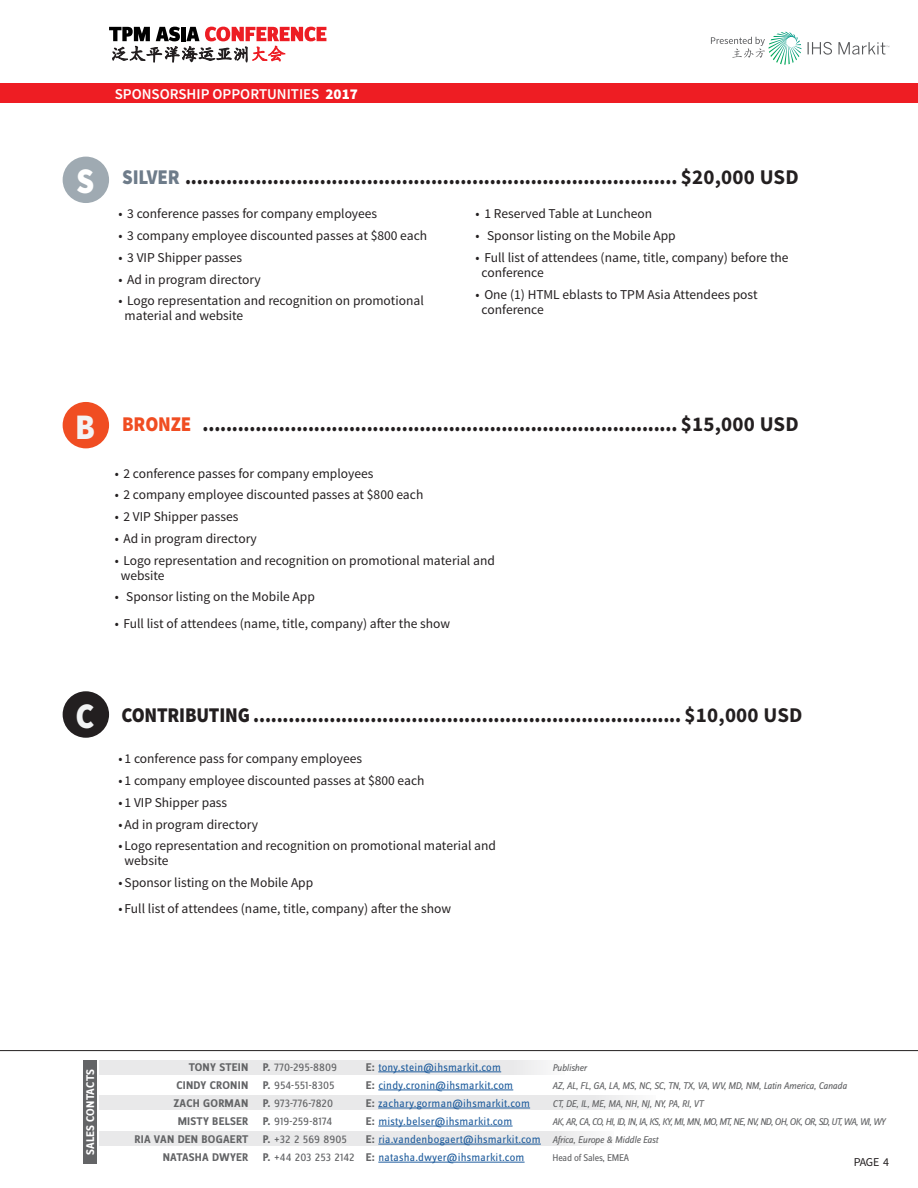
<style>
.page{position:relative;width:918px;height:1188px;background:#fff}
.page>*{position:absolute;margin:0;border:0;box-sizing:border-box;transform-origin:0 0}
.intro_text{font:900 36px "Source Sans Pro";color:#f2f3f4;scale:.9 1}
.intro_text-2{font:900 36px "Source Sans Pro";color:#fff;scale:.9 1}
.sponsor_hed{font:900 21px "Source Sans Pro";letter-spacing:-.01em;color:#231f20;scale:.9 1}
.t1{font:600 15px "Source Sans Pro";color:#fff}
.t2{font:13.5px/15px "Source Sans Pro";color:#231f20}
.t3{font:12px "Source Sans Pro";color:#231f20}
.t4{font:11.55px "Zine Sans Dis";letter-spacing:.02em;color:#215e9e}
.t5{font:700 11.55px "Zine Sans Dis";letter-spacing:.02em;color:#636466}
.t6{font:11.55px "Zine Sans Dis";letter-spacing:.01em;color:#636466}
.t7{font:700 11.55px "Zine Sans Dis";letter-spacing:.02em;color:#fff}
.t8{font:italic 10.2px "Zine Sans Dis";letter-spacing:-.035em;color:#636466}
.t9{font:italic 10.2px "Zine Sans Dis";letter-spacing:-.06em;color:#636466}
.t10{font:10.2px "Zine Sans Dis";letter-spacing:-.025em;color:#636466}
.s1{font-weight:900}
.s2{color:#6e7c8a}
.s3{font-weight:700}
.s4{color:#f04d22}
.s5{font-weight:700;color:#636466}
.s6{font-style:italic;font-size:10.2px;color:#636466}
.s7{color:#636466}
</style>
<div class="page">
<svg style="left:808px;top:42px;width:24px;height:13px"></svg>
<svg style="left:838px;top:42px;width:51px;height:13px"></svg>
<svg style="left:711px;top:32px;width:90px;height:33px"></svg>
<hr style="left:0;top:1050px;width:918px;height:1px;background:#231f20">
<div style="left:0;top:83px;width:918px;height:20px;background:#ee1d23"></div>
<svg style="left:109px;top:27px;width:217px;height:35px"></svg>
<div style="left:99px;top:1060px;width:465px;height:14px;background:#e9e9ea"></div>
<div style="left:99px;top:1095px;width:557px;height:14px;background:#e9e9ea"></div>
<div style="left:99px;top:1132px;width:515px;height:14px;background:#e9e9ea"></div>
<hr style="left:378px;top:1072px;width:123px;height:1px;background:#215e9e">
<hr style="left:378px;top:1090px;width:135px;height:1px;background:#215e9e">
<hr style="left:378px;top:1108px;width:152px;height:1px;background:#215e9e">
<hr style="left:378px;top:1126px;width:135px;height:1px;background:#215e9e">
<hr style="left:378px;top:1144px;width:163px;height:1px;background:#215e9e">
<hr style="left:378px;top:1162px;width:147px;height:1px;background:#215e9e">
<div style="left:83px;top:1060px;width:14px;height:104px;background:#636466"></div>
<div style="left:63px;top:402px;width:46px;height:46px;background:#f04d22;border-radius:50%"></div>
<div style="left:63px;top:691px;width:46px;height:47px;background:#231f20;border-radius:50%"></div>
<div style="left:63px;top:157px;width:46px;height:46px;background:#9faab2;border-radius:50%"></div>
<p class="t1" style="left:115px;top:84px;width:245px">SPONSORSHIP OPPORTUNITIES <span class="s1">2017</span></p>
<p class="intro_text-2" style="left:76px;top:158px;width:22px">S</p>
<p class="sponsor_hed" style="left:122px;top:164px;width:753px"><span class="s2">SILVER</span> .................................................................................... <span class="s3">$20,000 USD</span></p>
<p class="t2" style="left:119px;top:207px;width:260px">• 3 conference passes for company employees</p>
<p class="t2" style="left:119px;top:228px;width:310px">• 3 company employee discounted passes at $800 each</p>
<p class="t2" style="left:119px;top:250px;width:125px">• 3 VIP Shipper passes</p>
<p class="t2" style="left:119px;top:272px;width:144px">• Ad in program directory</p>
<p class="t2" style="left:125px;top:294px;width:301px;text-indent:-6px">• Logo representation and recognition on promotional material and website</p>
<p class="t2" style="left:476px;top:207px;width:178px">• 1 Reserved Table at Luncheon</p>
<p class="t2" style="left:476px;top:228px;width:202px">• Sponsor listing on the Mobile App</p>
<p class="t2" style="left:482px;top:250px;width:309px;text-indent:-6px">• Full list of attendees (name, title, company) before the conference</p>
<p class="t2" style="left:482px;top:287px;width:278px;text-indent:-6px">• One (1) HTML eblasts to TPM Asia Attendees post conference</p>
<p class="intro_text" style="left:75px;top:403px;width:24px">B</p>
<p class="sponsor_hed" style="left:122px;top:411px;width:753px"><span class="s4">BRONZE</span> ................................................................................. <span class="s3">$15,000 USD</span></p>
<p class="t2" style="left:115px;top:466px;width:260px">• 2 conference passes for company employees</p>
<p class="t2" style="left:115px;top:488px;width:310px">• 2 company employee discounted passes at $800 each</p>
<p class="t2" style="left:115px;top:509px;width:125px">• 2 VIP Shipper passes</p>
<p class="t2" style="left:115px;top:531px;width:144px">• Ad in program directory</p>
<p class="t2" style="left:121px;top:553px;width:376px;text-indent:-6px">• Logo representation and recognition on promotional material and website</p>
<p class="t2" style="left:115px;top:590px;width:202px">• Sponsor listing on the Mobile App</p>
<p class="t2" style="left:115px;top:616px;width:337px">• Full list of attendees (name, title, company) after the show</p>
<p class="intro_text" style="left:76px;top:693px;width:23px">C</p>
<p class="sponsor_hed" style="left:122px;top:701px;width:758px">CONTRIBUTING ......................................................................... <span class="s3">$10,000 USD</span></p>
<p class="t2" style="left:119px;top:752px;width:245px">• 1 conference pass for company employees</p>
<p class="t2" style="left:119px;top:773px;width:307px">• 1 company employee discounted passes at $800 each</p>
<p class="t2" style="left:119px;top:795px;width:110px">• 1 VIP Shipper pass</p>
<p class="t2" style="left:119px;top:817px;width:141px">• Ad in program directory</p>
<p class="t2" style="left:125px;top:839px;width:373px;text-indent:-6px">• Logo representation and recognition on promotional material and website</p>
<p class="t2" style="left:119px;top:875px;width:196px">• Sponsor listing on the Mobile App</p>
<p class="t2" style="left:119px;top:902px;width:334px">• Full list of attendees (name, title, company) after the show</p>
<p class="t7" style="left:84px;top:1155px;width:87px;rotate:-90deg">SALES CONTACTS</p>
<p class="t5" style="left:189px;top:1061px;width:61px">TONY STEIN</p>
<p class="t6" style="left:263px;top:1061px;width:76px"><span class="s3">P.</span> 770-295-8809</p>
<p class="t4" style="left:366px;top:1061px;width:137px"><span class="s5">E:</span> tony.stein@ihsmarkit.com</p>
<p class="t8" style="left:553px;top:1063px;width:36px">Publisher</p>
<p class="t5" style="left:177px;top:1079px;width:73px">CINDY CRONIN</p>
<p class="t6" style="left:263px;top:1080px;width:73px"><span class="s3">P.</span> 954-551-8305</p>
<p class="t4" style="left:366px;top:1080px;width:149px"><span class="s5">E:</span> cindy.cronin@ihsmarkit.com</p>
<p class="t8" style="left:553px;top:1081px;width:296px">AZ, AL, FL, GA, LA, MS, NC, SC, TN, TX, VA, WV, MD, NM, Latin America, Canada</p>
<p class="t5" style="left:173px;top:1097px;width:76px">ZACH GORMAN</p>
<p class="t6" style="left:263px;top:1098px;width:72px"><span class="s3">P.</span> 973-776-7820</p>
<p class="t4" style="left:366px;top:1098px;width:166px"><span class="s5">E:</span> zachary.gorman@ihsmarkit.com</p>
<p class="t8" style="left:553px;top:1099px;width:152px">CT, DE, IL, ME, MA, NH, NJ, NY, PA, RI, VT</p>
<p class="t5" style="left:178px;top:1115px;width:72px">MISTY BELSER</p>
<p class="t6" style="left:263px;top:1116px;width:70px"><span class="s3">P.</span> 919-259-8174</p>
<p class="t4" style="left:366px;top:1116px;width:148px"><span class="s5">E:</span> misty.belser@ihsmarkit.com</p>
<p class="t9" style="left:553px;top:1117px;width:334px">AK, AR, CA, CO, HI, ID, IN, IA, KS, KY, MI, MN, MO, MT, NE, NV, ND, OH, OK, OR, SD, UT, WA, WI, WY</p>
<p class="t5" style="left:135px;top:1133px;width:115px">RIA VAN DEN BOGAERT</p>
<p class="t6" style="left:263px;top:1134px;width:85px"><span class="s3">P.</span> +32 2 569 8905</p>
<p class="t4" style="left:366px;top:1134px;width:294px"><span class="s5">E:</span> ria.vandenbogaert@ihsmarkit.com <span class="s6">Africa, Europe &amp; Middle East</span></p>
<p class="t5" style="left:163px;top:1151px;width:87px">NATASHA DWYER</p>
<p class="t4" style="left:263px;top:1152px;width:263px"><span class="s5">P.</span> <span class="s7">+44 203 253 2142</span> <span class="s5">E:</span> natasha.dwyer@ihsmarkit.com</p>
<p class="t10" style="left:553px;top:1153px;width:78px">Head of Sales, EMEA</p>
<p class="t3" style="left:854px;top:1154px;width:37px">PAGE 4</p>
</div>
